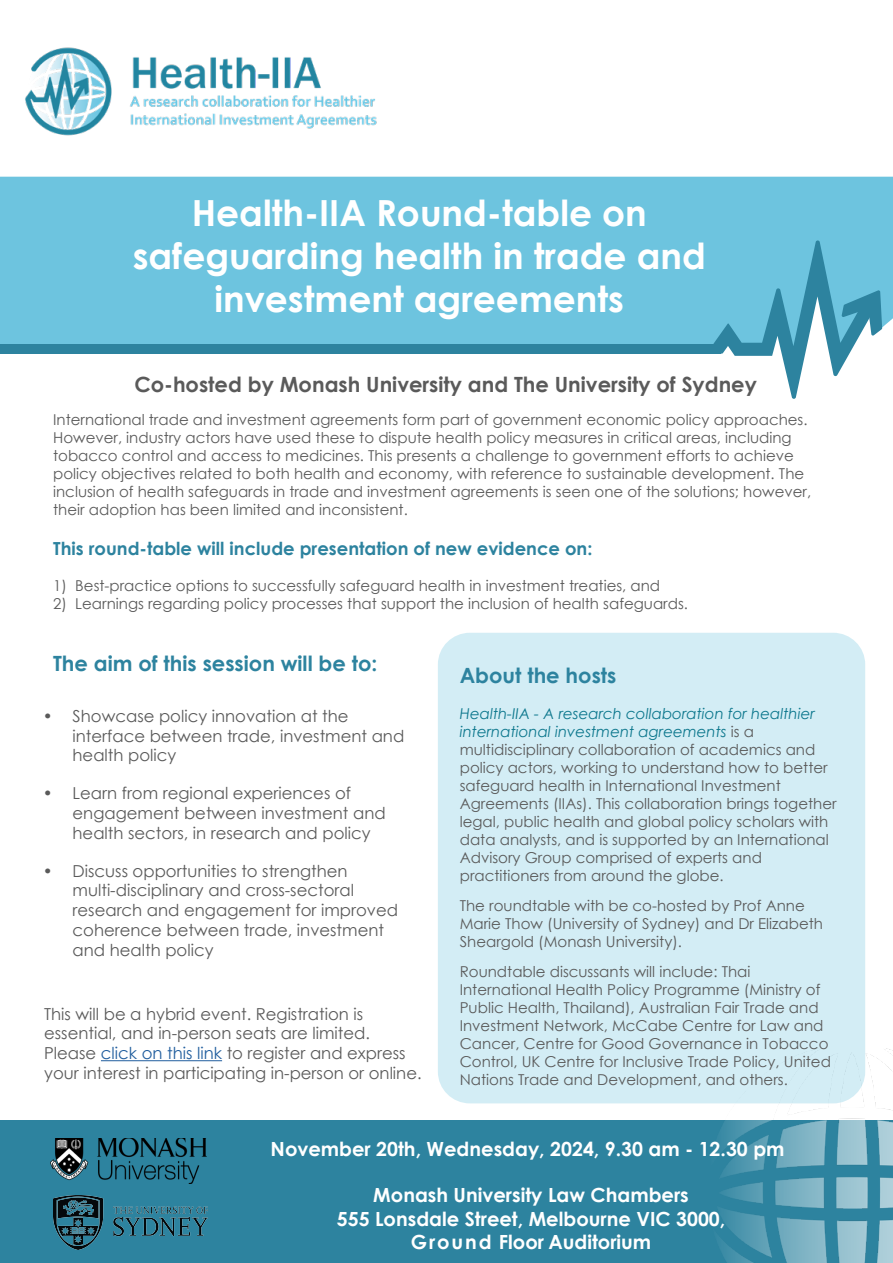
<style>
.page{position:relative;width:893px;height:1263px;background:#fff}
.page>*{position:absolute;margin:0;border:0;box-sizing:border-box;transform-origin:0 0}
.t1{font:700 36px/43.2px "Century Gothic";color:#fff;text-align:center}
.t2{font:700 21px "Century Gothic";color:#5a5a5a}
.t3{font:700 21px "Century Gothic";color:#2d839f}
.t4{font:700 19.5px/23.5px "Century Gothic";color:#fff;text-align:center}
.t5{font:700 18px "Century Gothic";color:#2d839f}
.t6{font:16.5px/19.8px "Century Gothic";color:#5a5a5a}
.t7{font:15px/18px "Century Gothic";color:#5a5a5a}
.s1{color:#215e9e}
.s2{font-style:italic;color:#0c778d}
</style>
<div class="page">
<div style="left:0;top:177px;width:893px;height:167px;background:#6dc4df"></div>
<img style="left:4px;top:47px;width:405px;height:134px">
<div style="left:0;top:1120px;width:893px;height:143px;background:#2d839f"></div>
<img style="left:708px;top:1048px;width:185px;height:215px">
<div style="left:0;top:344px;width:721px;height:10px;background:#2d839f"></div>
<div style="left:438px;top:633px;width:427px;height:470px;background:#d3edf5;border-radius:32px"></div>
<svg style="left:710px;top:240px;width:172px;height:159px"></svg>
<hr style="left:101px;top:1060px;width:121px;height:1px;background:#215e9e">
<img style="left:50px;top:1138px;width:156px;height:45px">
<img style="left:53px;top:1195px;width:155px;height:54px">
<h1 class="t1" style="left:133px;top:190px;width:575px">Health-IIA Round-table on safeguarding health in trade and investment agreements</h1>
<h2 class="t2" style="left:134px;top:369px;width:624px">Co-hosted by Monash University and The University of Sydney</h2>
<p class="t7" style="left:53px;top:410px;width:759px">International trade and investment agreements form part of government economic policy approaches.<br>However, industry actors have used these to dispute health policy measures in critical areas, including tobacco control and access to medicines. This presents a challenge to government efforts to achieve policy objectives related to both health and economy, with reference to sustainable development. The inclusion of health safeguards in trade and investment agreements is seen one of the solutions; however, their adoption has been limited and inconsistent.</p>
<p class="t5" style="left:53px;top:534px;width:541px">This round-table will include presentation of new evidence on:</p>
<p class="t7" style="left:53px;top:576px;width:609px">1) Best-practice options to successfully safeguard health in investment treaties, and</p>
<p class="t7" style="left:53px;top:594px;width:636px">2) Learnings regarding policy processes that support the inclusion of health safeguards.</p>
<h2 class="t3" style="left:53px;top:647px;width:326px">The aim of this session will be to:</h2>
<p class="t6" style="left:73px;top:706px;width:333px;text-indent:-30px">• Showcase policy innovation at the interface between trade, investment and health policy</p>
<p class="t6" style="left:73px;top:783px;width:315px;text-indent:-30px">• Learn from regional experiences of engagement between investment and health sectors, in research and policy</p>
<p class="t6" style="left:73px;top:860px;width:327px;text-indent:-30px">• Discuss opportunities to strengthen multi-disciplinary and cross-sectoral research and engagement for improved coherence between trade, investment and health policy</p>
<p class="t6" style="left:44px;top:1003px;width:379px">This will be a hybrid event. Registration is essential, and in-person seats are limited.<br>Please <span class="s1">click on this link</span> to register and express your interest in participating in-person or online.</p>
<h2 class="t3" style="left:460px;top:659px;width:158px">About the hosts</h2>
<p class="t7" style="left:460px;top:704px;width:378px"><span class="s2">Health-IIA - A research collaboration for healthier international investment agreements</span> is a multidisciplinary collaboration of academics and policy actors, working to understand how to better safeguard health in International Investment Agreements (IIAs). This collaboration brings together legal, public health and global policy scholars with data analysts, and is supported by an International Advisory Group comprised of experts and practitioners from around the globe.</p>
<p class="t7" style="left:460px;top:896px;width:365px">The roundtable with be co-hosted by Prof Anne<br>Marie Thow (University of Sydney) and Dr Elizabeth<br>Sheargold (Monash University).</p>
<p class="t7" style="left:460px;top:962px;width:373px">Roundtable discussants will include: Thai International Health Policy Programme (Ministry of Public Health, Thailand), Australian Fair Trade and Investment Network, McCabe Centre for Law and Cancer, Centre for Good Governance in Tobacco Control, UK Centre for Inclusive Trade Policy, United Nations Trade and Development, and others.</p>
<h3 class="t4" style="left:271px;top:1136px;width:515px">November 20th, Wednesday, 2024, 9.30 am - 12.30 pm</h3>
<h3 class="t4" style="left:337px;top:1182px;width:390px">Monash University Law Chambers<br>555 Lonsdale Street, Melbourne VIC 3000,<br>Ground Floor Auditorium</h3>
</div>
